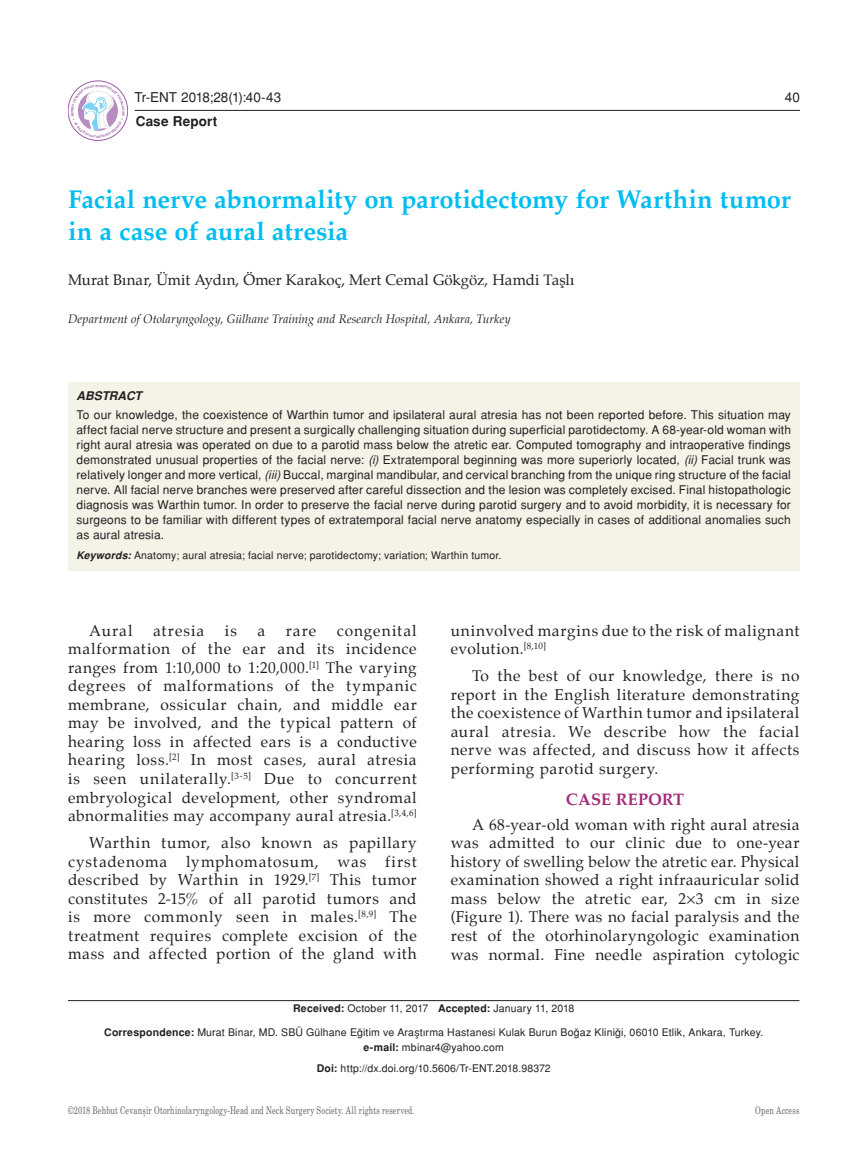
<style>
.page{position:relative;width:859px;height:1170px;background:#fff}
.page>*{position:absolute;margin:0;border:0;box-sizing:border-box;transform-origin:0 0}
.t1{font:700 25.5px/31.5px "Palatino";color:#01bdf2}
.t2{font:700 16.5px "Palatino";letter-spacing:.005em;color:#a12b77}
.t3{font:15.45px/18.6px "Palatino";letter-spacing:.035em;color:#231f20;text-align:justify}
.t4{font:15.45px "Palatino";letter-spacing:.065em;color:#231f20}
.t5{font:15px "Palatino";color:#231f20}
.t6{font:13.5px "Helvetica Normal Tr";color:#231f20}
.t7{font:700 13.5px "Helvetica Tr";letter-spacing:.015em;color:#231f20}
.t8{font:12px/15px "Helvetica Normal Tr";letter-spacing:.015em;color:#231f20;text-align:justify}
.t9{font:italic 12px "Palatino";letter-spacing:.005em;color:#231f20}
.t10{font:12px "Helvetica Bold Italic Tr";letter-spacing:-.01em;color:#231f20}
.t11{font:10.5px/15.6px "Helvetica Normal Tr";letter-spacing:.015em;color:#231f20;text-align:center}
.t12{font:10.5px "Madison Tr";letter-spacing:.015em;color:#6c6d70}
.s1{font-family:"Helvetica Tr";font-style:italic}
.s2{font-family:"Helvetica Bold Italic Tr"}
.s3{font-family:"Helvetica Tr";font-weight:700}
</style>
<div class="page">
<hr style="left:135px;top:110px;width:665px;height:1px;background:#231f20">
<svg style="left:68px;top:81px;width:60px;height:59px"></svg>
<div style="left:68px;top:81px;width:60px;height:59px;border:1px solid #9b5ba5;border-radius:50%"></div>
<div style="left:68px;top:382px;width:731px;height:189px;background:#f3f3e8"></div>
<hr style="left:68px;top:1000px;width:731px;height:1px;background:#231f20">
<svg style="left:71px;top:84px;width:54px;height:53px"></svg>
<p class="t6" style="left:135px;top:89px;width:148px">Tr-ENT 2018;28(1):40-43</p>
<p class="t6" style="left:785px;top:89px;width:17px">40</p>
<p class="t7" style="left:136px;top:113px;width:83px">Case Report</p>
<h1 class="t1" style="left:68px;top:186px;width:724px">Facial nerve abnormality on parotidectomy for Warthin tumor in a case of aural atresia</h1>
<p class="t5" style="left:68px;top:270px;width:508px">Murat Bınar, Ümit Aydın, Ömer Karakoç, Mert Cemal Gökgöz, Hamdi Taşlı</p>
<p class="t9" style="left:68px;top:312px;width:444px">Department of Otolaryngology, Gülhane Training and Research Hospital, Ankara, Turkey</p>
<p class="t10" style="left:77px;top:388px;width:67px">ABSTRACT</p>
<p class="t8" style="left:77px;top:407px;width:716px">To our knowledge, the coexistence of Warthin tumor and ipsilateral aural atresia has not been reported before. This situation may affect facial nerve structure and present a surgically challenging situation during superficial parotidectomy. A 68-year-old woman with right aural atresia was operated on due to a parotid mass below the atretic ear. Computed tomography and intraoperative findings demonstrated unusual properties of the facial nerve: <span class="s1">(i)</span> Extratemporal beginning was more superiorly located, <span class="s1">(ii)</span> Facial trunk was relatively longer and more vertical, <span class="s1">(iii)</span> Buccal, marginal mandibular, and cervical branching from the unique ring structure of the facial nerve. All facial nerve branches were preserved after careful dissection and the lesion was completely excised. Final histopathologic diagnosis was Warthin tumor. In order to preserve the facial nerve during parotid surgery and to avoid morbidity, it is necessary for surgeons to be familiar with different types of extratemporal facial nerve anatomy especially in cases of additional anomalies such as aural atresia.</p>
<p class="t11" style="left:77px;top:547px;width:426px"><span class="s2">Keywords:</span> Anatomy; aural atresia; facial nerve; parotidectomy; variation; Warthin tumor.</p>
<p class="t3" style="left:68px;top:622px;width:350px;text-indent:269px">congenital malformation of the ear and its incidence ranges from 1:10,000 to 1:20,000.<sup>[1]</sup> The varying degrees of malformations of the tympanic membrane, ossicular chain, and middle ear may be involved, and the typical pattern of hearing loss in affected ears is a conductive hearing loss.<sup>[2]</sup> In most cases, aural atresia is seen unilaterally.<sup>[3-5]</sup> Due to concurrent embryological development, other syndromal abnormalities may accompany aural atresia.<sup>[3,4,6]</sup></p>
<p class="t3" style="left:68px;top:834px;width:350px;text-indent:21px">Warthin tumor, also known as papillary cystadenoma lymphomatosum, was first described by Warthin in 1929.<sup>[7]</sup> This tumor constitutes 2-15% of all parotid tumors and is more commonly seen in males.<sup>[8,9]</sup> The treatment requires complete excision of the mass and affected portion of the gland with</p>
<p class="t3" style="left:89px;top:622px;width:45px">Aural</p>
<p class="t4" style="left:153px;top:620px;width:52px">atresia</p>
<p class="t3" style="left:225px;top:622px;width:14px">is</p>
<p class="t3" style="left:258px;top:622px;width:9px">a</p>
<p class="t3" style="left:286px;top:622px;width:32px">rare</p>
<p class="t3" style="left:451px;top:622px;width:350px">uninvolved margins due to the risk of malignant evolution.<sup>[8,10]</sup></p>
<p class="t3" style="left:451px;top:668px;width:350px;text-indent:21px">To the best of our knowledge, there is no report in the English literature demonstrating the coexistence of Warthin tumor and ipsilateral aural atresia. We describe how the facial nerve was affected, and discuss how it affects performing parotid surgery.</p>
<p class="t2" style="left:566px;top:788px;width:120px">CASE REPORT</p>
<p class="t3" style="left:451px;top:816px;width:350px;text-indent:21px">A 68-year-old woman with right aural atresia was admitted to our clinic due to one-year history of swelling below the atretic ear. Physical examination showed a right infraauricular solid mass below the atretic ear, 2 3 cm in size (Figure 1). There was no facial paralysis and the rest of the otorhinolaryngologic examination was normal. Fine needle aspiration cytologic</p>
<p class="t11" style="left:293px;top:1000px;width:283px"><span class="s3">Received:</span> October 11, 2017 <span class="s3">Accepted:</span> January 11, 2018</p>
<p class="t11" style="left:104px;top:1023px;width:661px"><span class="s3">Correspondence:</span> Murat Binar, MD. SBÜ Gülhane Eğitim ve Araştırma Hastanesi Kulak Burun Boğaz Kliniği, 06010 Etlik, Ankara, Turkey. <span class="s3">e-mail:</span> mbinar4@yahoo.com</p>
<p class="t11" style="left:317px;top:1060px;width:236px"><span class="s3">Doi:</span> http://dx.doi.org/10.5606/Tr-ENT.2018.98372</p>
<p class="t12" style="left:68px;top:1103px;width:348px">©2018 Behbut Cevanşir Otorhinolaryngology-Head and Neck Surgery Society. All rights reserved.</p>
<p class="t12" style="left:755px;top:1103px;width:46px">Open Access</p>
</div>
